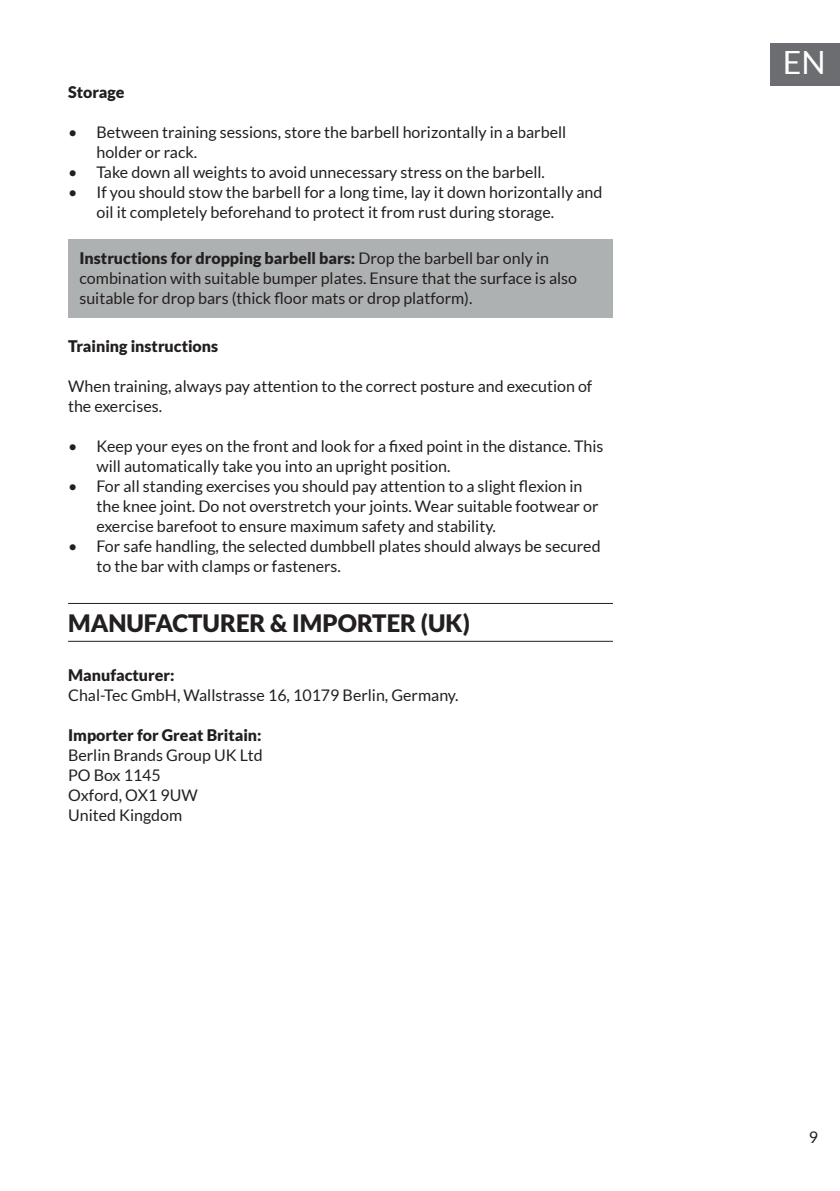
<style>
.page{position:relative;width:840px;height:1191px;background:#fff}
.page>*{position:absolute;margin:0;border:0;box-sizing:border-box;transform-origin:0 0}
.t1{font:32px "Lato";color:#fff}
.t2{font:900 24px "Lato";color:#231f20}
.t3{font:16px/20px "Lato";color:#231f20}
.t4{font:900 16px "Lato";color:#231f20}
.s1{font-weight:900}
</style>
<div class="page">
<div style="left:770px;top:43px;width:69px;height:42px;background:#6c6d70"></div>
<div style="left:68px;top:239px;width:544px;height:79px;background:#aeb1b1"></div>
<hr style="left:68px;top:603px;width:544px;height:1px;background:#231f20">
<hr style="left:68px;top:641px;width:544px;height:1px;background:#231f20">
<p class="t4" style="left:68px;top:83px;width:58px">Storage</p>
<p class="t3" style="left:96px;top:122px;width:471px;text-indent:-28px">• Between training sessions, store the barbell horizontally in a barbell holder or rack.</p>
<p class="t3" style="left:68px;top:162px;width:478px">• Take down all weights to avoid unnecessary stress on the barbell.</p>
<p class="t3" style="left:96px;top:182px;width:507px;text-indent:-28px">• If you should stow the barbell for a long time, lay it down horizontally and oil it completely beforehand to protect it from rust during storage.</p>
<p class="t3" style="left:79px;top:248px;width:499px"><span class="s1">Instructions for dropping barbell bars:</span> Drop the barbell bar only in combination with suitable bumper plates. Ensure that the surface is also suitable for drop bars (thick floor mats or drop platform).</p>
<p class="t4" style="left:68px;top:337px;width:152px">Training instructions</p>
<p class="t3" style="left:68px;top:376px;width:525px">When training, always pay attention to the correct posture and execution of the exercises.</p>
<p class="t3" style="left:96px;top:436px;width:508px;text-indent:-28px">• Keep your eyes on the front and look for a fixed point in the distance. This will automatically take you into an upright position.</p>
<p class="t3" style="left:96px;top:476px;width:503px;text-indent:-28px">• For all standing exercises you should pay attention to a slight flexion in the knee joint. Do not overstretch your joints. Wear suitable footwear or exercise barefoot to ensure maximum safety and stability.</p>
<p class="t3" style="left:96px;top:536px;width:505px;text-indent:-28px">• For safe handling, the selected dumbbell plates should always be secured to the bar with clamps or fasteners.</p>
<h2 class="t2" style="left:68px;top:609px;width:403px">MANUFACTURER &amp; IMPORTER (UK)</h2>
<p class="t4" style="left:68px;top:665px;width:108px">Manufacturer:</p>
<p class="t3" style="left:68px;top:685px;width:391px">Chal-Tec GmbH, Wallstrasse 16, 10179 Berlin, Germany.</p>
<p class="t4" style="left:68px;top:725px;width:195px">Importer for Great Britain:</p>
<p class="t3" style="left:68px;top:745px;width:196px">Berlin Brands Group UK Ltd<br>PO Box 1145<br>Oxford, OX1 9UW<br>United Kingdom</p>
<h1 class="t1" style="left:782px;top:45px;width:44px">EN</h1>
<p class="t3" style="left:808px;top:1127px;width:11px">9</p>
</div>
